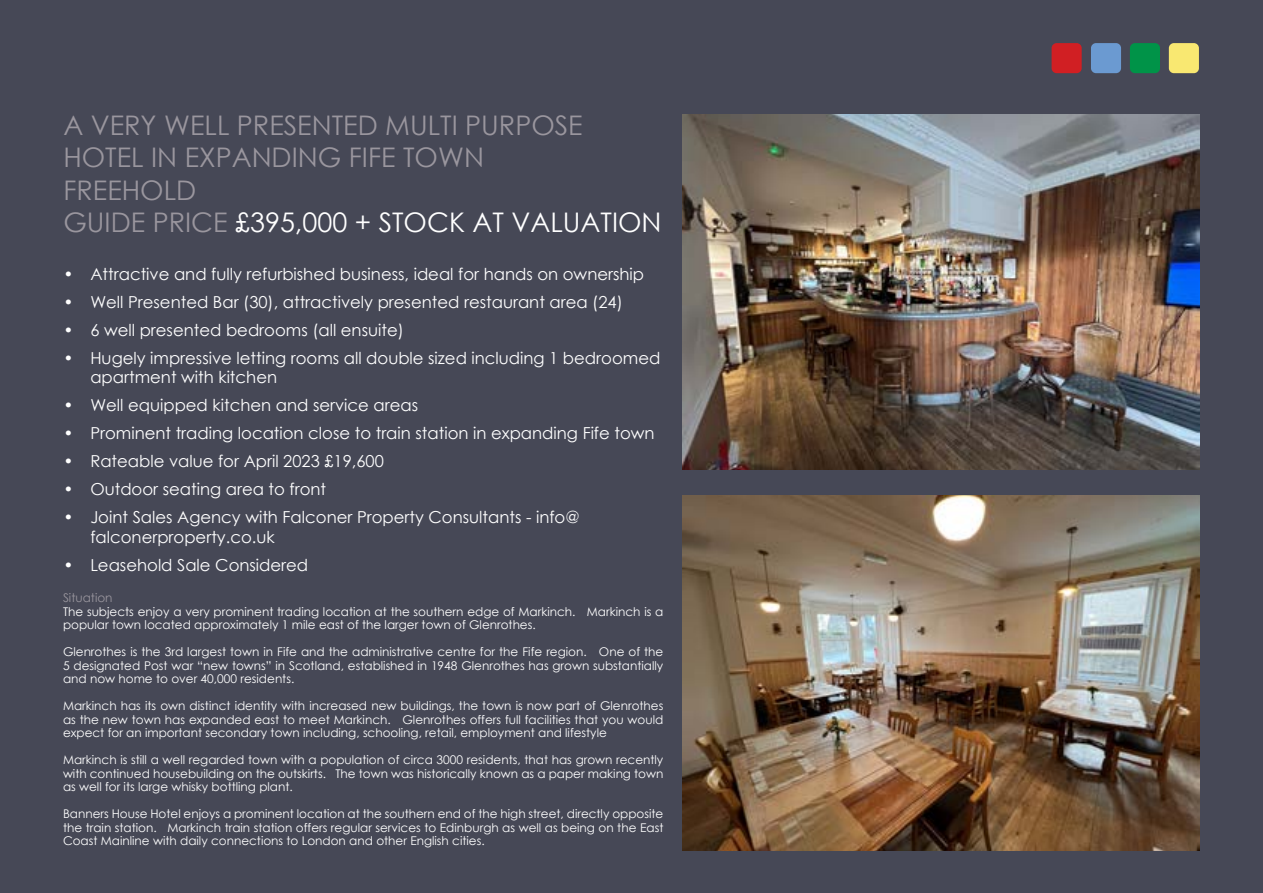
<style>
.page{position:relative;width:1263px;height:893px;background:#464856}
.page>*{position:absolute;margin:0;border:0;box-sizing:border-box;transform-origin:0 0}
.t1{font:27px/32.4px "Century Gothic";color:#9a969e}
.t2{font:16.5px/19.5px "Century Gothic";color:#fff}
.t3{font:12px/13.5px "Century Gothic";color:#fff;text-align:justify}
.t4{font:12px "Century Gothic";color:#9a969e}
.s1{color:#fff}
</style>
<div class="page">
<div style="left:1051px;top:43px;width:31px;height:30px;background:#d11f23;border-radius:5px"></div>
<div style="left:1091px;top:43px;width:30px;height:30px;background:#6b9ad1;border-radius:5px"></div>
<div style="left:1130px;top:43px;width:30px;height:30px;background:#009348;border-radius:5px"></div>
<div style="left:1169px;top:43px;width:30px;height:30px;background:#f9e871;border-radius:5px"></div>
<img style="left:682px;top:115px;width:517px;height:355px">
<img style="left:682px;top:496px;width:517px;height:354px">
<h1 class="t1" style="left:63px;top:109px;width:600px">A VERY WELL PRESENTED MULTI PURPOSE<br>HOTEL IN EXPANDING FIFE TOWN<br>FREEHOLD<br>GUIDE PRICE <span class="s1">£395,000 + STOCK AT VALUATION</span></h1>
<h2 class="t2" style="left:63px;top:264px;width:582px">• Attractive and fully refurbished business, ideal for hands on ownership</h2>
<h2 class="t2" style="left:63px;top:292px;width:561px">• Well Presented Bar (30), attractively presented restaurant area (24)</h2>
<h2 class="t2" style="left:63px;top:320px;width:342px">• 6 well presented bedrooms (all ensuite)</h2>
<h2 class="t2" style="left:90px;top:348px;width:571px;text-indent:-27px">• Hugely impressive letting rooms all double sized including 1 bedroomed apartment with kitchen</h2>
<h2 class="t2" style="left:63px;top:395px;width:356px">• Well equipped kitchen and service areas</h2>
<h2 class="t2" style="left:63px;top:423px;width:593px">• Prominent trading location close to train station in expanding Fife town</h2>
<h2 class="t2" style="left:63px;top:451px;width:322px">• Rateable value for April 2023 £19,600</h2>
<h2 class="t2" style="left:63px;top:479px;width:264px">• Outdoor seating area to front</h2>
<h2 class="t2" style="left:90px;top:507px;width:491px;text-indent:-27px">• Joint Sales Agency with Falconer Property Consultants - info@ falconerproperty.co.uk</h2>
<h2 class="t2" style="left:63px;top:555px;width:246px">• Leasehold Sale Considered</h2>
<p class="t4" style="left:63px;top:589px;width:51px">Situation</p>
<p class="t3" style="left:63px;top:604px;width:602px">The subjects enjoy a very prominent trading location at the southern edge of Markinch. Markinch is a popular town located approximately 1 mile east of the larger town of Glenrothes.</p>
<p class="t3" style="left:63px;top:645px;width:602px">Glenrothes is the 3rd largest town in Fife and the administrative centre for the Fife region. One of the 5 designated Post war “new towns” in Scotland, established in 1948 Glenrothes has grown substantially and now home to over 40,000 residents.</p>
<p class="t3" style="left:63px;top:699px;width:602px">Markinch has its own distinct identity with increased new buildings, the town is now part of Glenrothes as the new town has expanded east to meet Markinch. Glenrothes offers full facilities that you would expect for an important secondary town including, schooling, retail, employment and lifestyle</p>
<p class="t3" style="left:63px;top:753px;width:602px">Markinch is still a well regarded town with a population of circa 3000 residents, that has grown recently with continued housebuilding on the outskirts. The town was historically known as a paper making town as well for its large whisky bottling plant.</p>
<p class="t3" style="left:63px;top:807px;width:602px">Banners House Hotel enjoys a prominent location at the southern end of the high street, directly opposite the train station. Markinch train station offers regular services to Edinburgh as well as being on the East Coast Mainline with daily connections to London and other English cities.</p>
</div>
